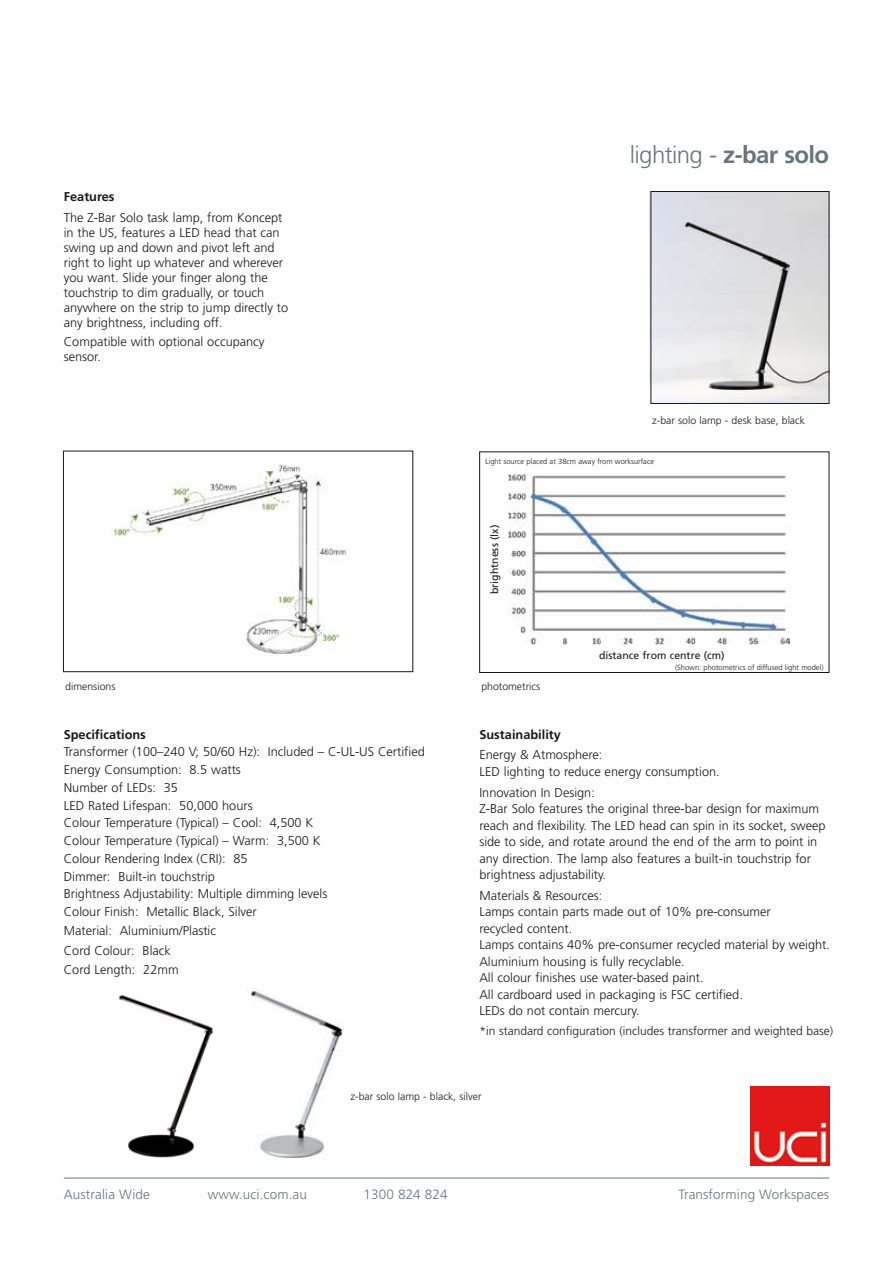
<style>
.page{position:relative;width:893px;height:1263px;background:#fff}
.page>*{position:absolute;margin:0;border:0;box-sizing:border-box;transform-origin:0 0}
.t1{font:300 24px "Frutiger";letter-spacing:-.025em;color:#66757e}
.t2{font:300 13.5px "Frutiger";letter-spacing:.01em;color:#66757e}
.t3{font:300 12.75px/16.5px "Frutiger";color:#1a171b}
.t4{font:700 12.75px "Frutiger";color:#1a171b}
.t5{font:300 12px "Frutiger";color:#1a171b}
.t6{font:300 10.5px "Frutiger";color:#1a171b}
.t7{font:10.5px "Frutiger";color:#1a171b}
.t8{font:300 7.5px "Frutiger";color:#1a171b}
.s1{font-weight:700}
</style>
<div class="page">
<img style="left:750px;top:1086px;width:79px;height:79px">
<hr style="left:64px;top:1178px;width:765px;height:1px;background:#66757e">
<div style="left:63px;top:451px;width:350px;height:221px;border:1px solid #1a171b"></div>
<div style="left:479px;top:452px;width:350px;height:221px;border:1px solid #1a171b"></div>
<img style="left:508px;top:474px;width:282px;height:171px">
<img style="left:112px;top:464px;width:237px;height:192px">
<img style="left:650px;top:191px;width:177px;height:212px">
<div style="left:651px;top:191px;width:178px;height:213px;border:1px solid #1a171b"></div>
<img style="left:119px;top:995px;width:94px;height:163px">
<img style="left:249px;top:988px;width:93px;height:170px">
<p class="t4" style="left:64px;top:189px;width:52px">Features</p>
<p class="t3" style="left:64px;top:210px;width:226px;line-height:15px">The Z-Bar Solo task lamp, from Koncept in the US, features a LED head that can swing up and down and pivot left and right to light up whatever and wherever you want. Slide your finger along the touchstrip to dim gradually, or touch anywhere on the strip to jump directly to any brightness, including off.</p>
<p class="t3" style="left:64px;top:334px;width:202px;line-height:15px">Compatible with optional occupancy sensor.</p>
<h1 class="t1" style="left:630px;top:141px;width:201px">lighting - <span class="s1">z-bar solo</span></h1>
<p class="t6" style="left:652px;top:415px;width:154px">z-bar solo lamp - desk base, black</p>
<p class="t8" style="left:485px;top:457px;width:170px">Light source placed at 38cm away from worksurface</p>
<p class="t7" style="left:488px;top:594px;width:71px;rotate:-90deg">brightness (lx)</p>
<p class="t7" style="left:599px;top:649px;width:127px">distance from centre (cm)</p>
<p class="t8" style="left:675px;top:663px;width:150px">(Shown: photometrics of diffused light model)</p>
<p class="t6" style="left:65px;top:680px;width:52px">dimensions</p>
<p class="t6" style="left:481px;top:680px;width:60px">photometrics</p>
<p class="t4" style="left:64px;top:727px;width:84px">Specifications</p>
<p class="t3" style="left:64px;top:743px;width:363px;line-height:17.7px">Transformer (100–240 V; 50/60 Hz): Included – C-UL-US Certified Energy Consumption: 8.5 watts<br>Number of LEDs: 35<br>LED Rated Lifespan: 50,000 hours<br>Colour Temperature (Typical) – Cool: 4,500 K<br>Colour Temperature (Typical) – Warm: 3,500 K<br>Colour Rendering Index (CRI): 85<br>Dimmer: Built-in touchstrip<br>Brightness Adjustability: Multiple dimming levels<br>Colour Finish: Metallic Black, Silver</p>
<p class="t3" style="left:64px;top:921px;width:154px;line-height:19.2px">Material: Aluminium/Plastic<br>Cord Colour: Black<br>Cord Length: 22mm</p>
<p class="t4" style="left:479px;top:727px;width:83px">Sustainability</p>
<p class="t3" style="left:479px;top:747px;width:242px">Energy &amp; Atmosphere:<br>LED lighting to reduce energy consumption.</p>
<p class="t3" style="left:479px;top:784px;width:348px">Innovation In Design:<br>Z-Bar Solo features the original three-bar design for maximum reach and flexibility. The LED head can spin in its socket, sweep side to side, and rotate around the end of the arm to point in any direction. The lamp also features a built-in touchstrip for brightness adjustability.</p>
<p class="t3" style="left:479px;top:887px;width:352px">Materials &amp; Resources:<br>Lamps contain parts made out of 10% pre-consumer<br>recycled content.<br>Lamps contains 40% pre-consumer recycled material by weight.<br>Aluminium housing is fully recyclable.<br>All colour finishes use water-based paint.<br>All cardboard used in packaging is FSC certified.<br>LEDs do not contain mercury.</p>
<p class="t5" style="left:479px;top:1024px;width:355px">*in standard configuration (includes transformer and weighted base)</p>
<p class="t6" style="left:351px;top:1091px;width:132px">z-bar solo lamp - black, silver</p>
<p class="t2" style="left:64px;top:1187px;width:88px">Australia Wide</p>
<p class="t2" style="left:208px;top:1187px;width:101px">www.uci.com.au</p>
<p class="t2" style="left:364px;top:1187px;width:86px">1300 824 824</p>
<p class="t2" style="left:678px;top:1187px;width:152px">Transforming Workspaces</p>
</div>
